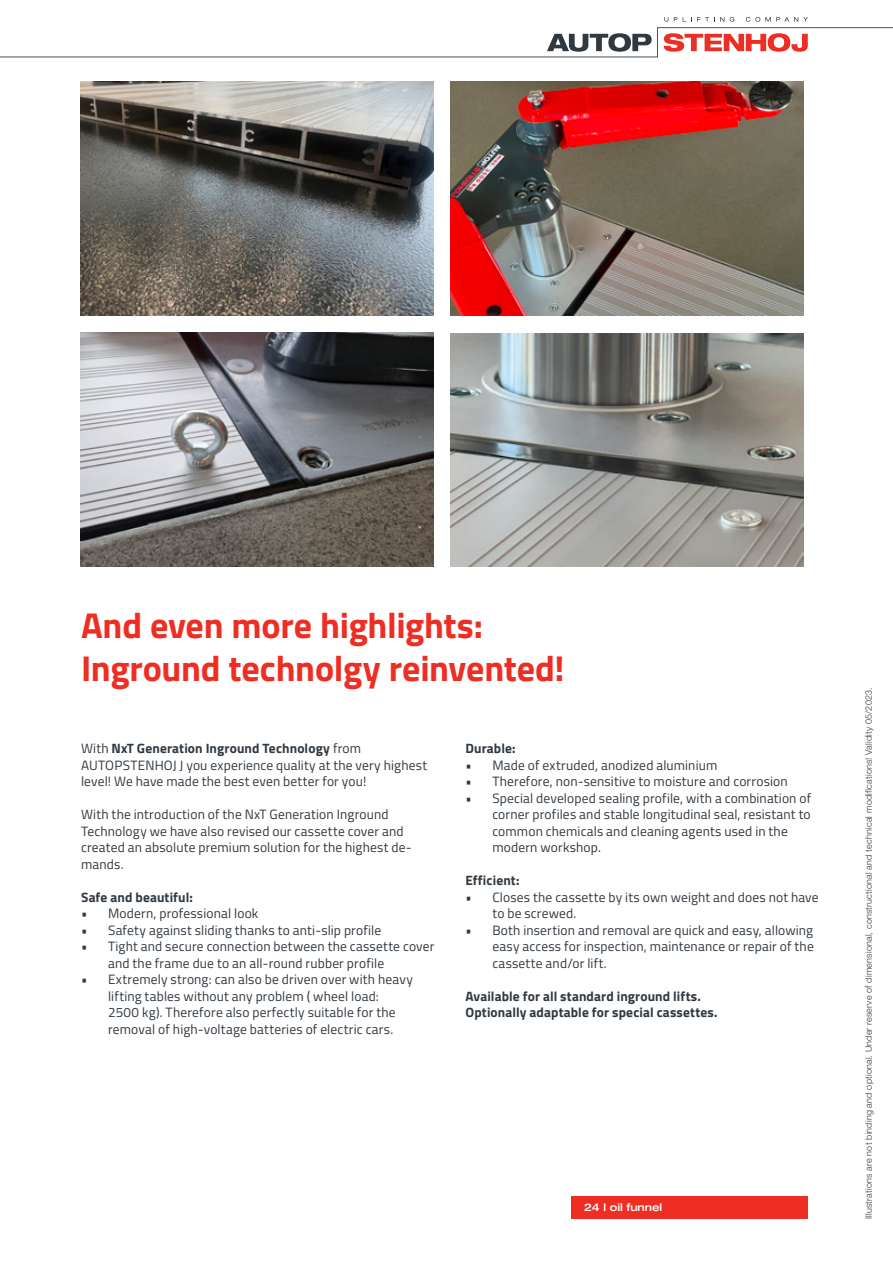
<style>
.page{position:relative;width:893px;height:1263px;background:#fff}
.page>*{position:absolute;margin:0;border:0;box-sizing:border-box;transform-origin:0 0}
.Headline_Weiß{font:700 36px "Titillium Web";letter-spacing:-.01em;color:#ee2e22}
.Subline_-_heller_Hintergrund{font:13.5px/16.5px "Titillium Web";letter-spacing:.01em;color:#313940}
.Subline_-_heller_Hintergrund-2{font:700 13.5px "Titillium Web";letter-spacing:.01em;color:#313940}
.t1{font:500 expanded 10.5px "Helvetica Neue LT Pro";color:#fff}
.t2{font:300 9px "Helvetica Neue LT Pro";letter-spacing:.02em;color:#313940}
.s1{font-weight:400}
</style>
<div class="page">
<svg style="left:0;top:17px;width:893px;height:40px"></svg>
<img style="left:451px;top:333px;width:353px;height:234px">
<img style="left:81px;top:82px;width:353px;height:234px">
<img style="left:451px;top:82px;width:353px;height:234px">
<img style="left:81px;top:333px;width:352px;height:233px">
<div style="left:571px;top:1196px;width:237px;height:23px;background:#ee2e22"></div>
<p class="Headline_Weiß" style="left:81px;top:598px;width:403px">And even more highlights:</p>
<p class="Headline_Weiß" style="left:81px;top:641px;width:485px">Inground technolgy reinvented!</p>
<p class="Subline_-_heller_Hintergrund-2" style="left:81px;top:738px;width:282px"><span class="s1">With</span> NxT Generation Inground Technology <span class="s1">from</span></p>
<p class="Subline_-_heller_Hintergrund" style="left:81px;top:756px;width:347px">AUTOPSTENHOJ J you experience quality at the very highest</p>
<p class="Subline_-_heller_Hintergrund" style="left:81px;top:772px;width:287px">level! We have made the best even better for you!</p>
<p class="Subline_-_heller_Hintergrund" style="left:81px;top:805px;width:309px">With the introduction of the NxT Generation Inground</p>
<p class="Subline_-_heller_Hintergrund" style="left:81px;top:822px;width:324px">Technology we have also revised our cassette cover and</p>
<p class="Subline_-_heller_Hintergrund" style="left:81px;top:838px;width:332px">created an absolute premium solution for the highest de&shy;mands.</p>
<p class="Subline_-_heller_Hintergrund-2" style="left:81px;top:886px;width:113px">Safe and beautiful:</p>
<p class="Subline_-_heller_Hintergrund" style="left:81px;top:904px;width:179px">• Modern, professional look</p>
<p class="Subline_-_heller_Hintergrund" style="left:81px;top:921px;width:302px">• Safety against sliding thanks to anti-slip profile</p>
<p class="Subline_-_heller_Hintergrund" style="left:108px;top:937px;width:328px;text-indent:-27px">• Tight and secure connection between the cassette cover and the frame due to an all-round rubber profile</p>
<p class="Subline_-_heller_Hintergrund" style="left:108px;top:970px;width:306px;text-indent:-27px">• Extremely strong: can also be driven over with heavy lifting tables without any problem ( wheel load:<br>2500 kg). Therefore also perfectly suitable for the removal of high-voltage batteries of electric cars.</p>
<p class="Subline_-_heller_Hintergrund-2" style="left:465px;top:738px;width:52px">Durable:</p>
<p class="Subline_-_heller_Hintergrund" style="left:465px;top:756px;width:253px">• Made of extruded, anodized aluminium</p>
<p class="Subline_-_heller_Hintergrund" style="left:465px;top:772px;width:324px">• Therefore, non-sensitive to moisture and corrosion</p>
<p class="Subline_-_heller_Hintergrund" style="left:492px;top:789px;width:320px;text-indent:-27px">• Special developed sealing profile, with a combination of corner profiles and stable longitudinal seal, resistant to common chemicals and cleaning agents used in the modern workshop.</p>
<p class="Subline_-_heller_Hintergrund-2" style="left:465px;top:870px;width:56px">Efficient:</p>
<p class="Subline_-_heller_Hintergrund" style="left:492px;top:888px;width:328px;text-indent:-27px">• Closes the cassette by its own weight and does not have to be screwed.</p>
<p class="Subline_-_heller_Hintergrund" style="left:492px;top:921px;width:323px;text-align:justify;text-indent:-27px">• Both insertion and removal are quick and easy, allowing easy access for inspection, maintenance or repair of the cassette and/or lift.</p>
<p class="Subline_-_heller_Hintergrund-2" style="left:465px;top:985px;width:237px">Available for all standard inground lifts.</p>
<p class="Subline_-_heller_Hintergrund-2" style="left:465px;top:1002px;width:254px">Optionally adaptable for special cassettes.</p>
<p class="t1" style="left:584px;top:1201px;width:80px">24 l oil funnel</p>
<p class="t2" style="left:863px;top:1219px;width:533px;rotate:-90deg">Illustrations are not binding and optional. Under reserve of dimensional, constructional and technical modifications! Validity 05/2023.</p>
</div>
